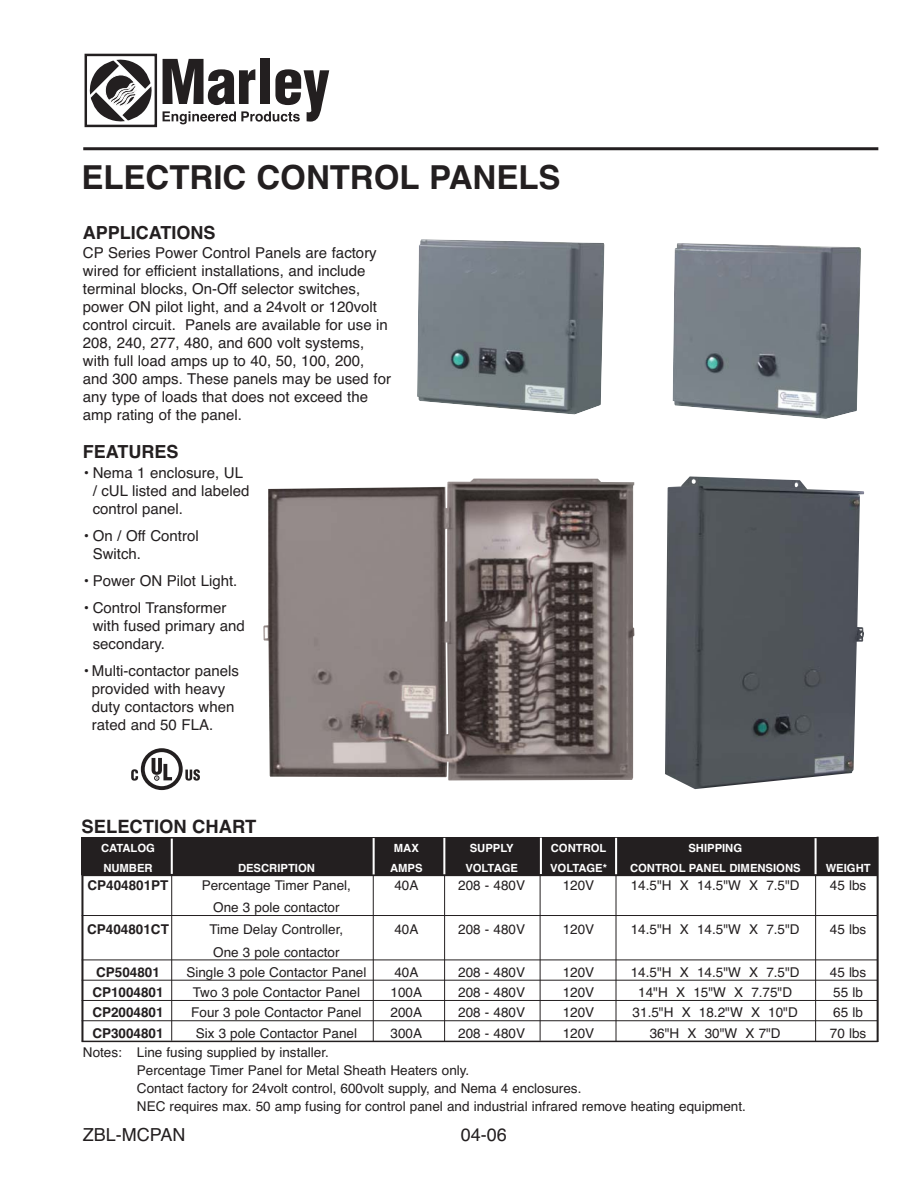
<style>
.page{position:relative;width:918px;height:1188px;background:#fff}
.page>*{position:absolute;margin:0;border:0;box-sizing:border-box;transform-origin:0 0}
.t1{font:700 33px "Helvetica";color:#231f20}
.t2{font:700 18.3px "Helvetica";color:#231f20}
.t3{font:700 18px "Helvetica";color:#231f20}
.t4{font:18px "Helvetica";color:#231f20}
.t5{font:15px/18px "Helvetica";color:#231f20}
.t6{font:13.5px/18px "Helvetica";color:#231f20}
.t7{font:700 13.5px "Helvetica";color:#231f20}
.t8{font:700 11.25px "Helvetica";color:#fff}
</style>
<div class="page">
<hr style="left:83px;top:147px;width:795px;height:3px;background:#231f20">
<svg style="left:131px;top:748px;width:69px;height:42px"></svg>
<div style="left:81px;top:838px;width:797px;height:37px;background:#231f20"></div>
<hr style="left:82px;top:837px;width:796px;height:2px;background:#231f20">
<hr style="left:82px;top:875px;width:796px;height:1px;background:#231f20">
<hr style="left:82px;top:915px;width:796px;height:1px;background:#231f20">
<hr style="left:82px;top:960px;width:796px;height:1px;background:#231f20">
<hr style="left:82px;top:980px;width:796px;height:1px;background:#231f20">
<hr style="left:82px;top:1000px;width:796px;height:1px;background:#231f20">
<hr style="left:82px;top:1020px;width:796px;height:1px;background:#231f20">
<hr style="left:82px;top:1041px;width:796px;height:1px;background:#231f20">
<hr style="left:171px;top:875px;width:1px;height:166px;background:#231f20">
<hr style="left:444px;top:838px;width:1px;height:203px;background:#231f20">
<hr style="left:540px;top:838px;width:1px;height:203px;background:#231f20">
<hr style="left:616px;top:838px;width:1px;height:203px;background:#231f20">
<hr style="left:815px;top:838px;width:1px;height:203px;background:#231f20">
<hr style="left:877px;top:837px;width:2px;height:205px;background:#231f20">
<hr style="left:81px;top:838px;width:2px;height:204px;background:#231f20">
<hr style="left:171px;top:839px;width:2px;height:35px;background:#fff">
<hr style="left:373px;top:875px;width:1px;height:166px;background:#231f20">
<hr style="left:373px;top:838px;width:2px;height:36px;background:#fff">
<hr style="left:443px;top:838px;width:2px;height:36px;background:#fff">
<hr style="left:540px;top:838px;width:2px;height:36px;background:#fff">
<hr style="left:615px;top:838px;width:2px;height:36px;background:#fff">
<hr style="left:815px;top:838px;width:2px;height:36px;background:#fff">
<img style="left:417px;top:239px;width:187px;height:176px">
<img style="left:263px;top:479px;width:371px;height:301px">
<img style="left:673px;top:243px;width:188px;height:176px">
<img style="left:665px;top:476px;width:199px;height:313px">
<div style="left:85px;top:54px;width:72px;height:73px;border:2px solid #231f20"></div>
<svg style="left:89px;top:59px;width:63px;height:63px"></svg>
<svg style="left:163px;top:59px;width:166px;height:65px"></svg>
<h1 class="t1" style="left:81px;top:165px;width:481px">ELECTRIC CONTROL PANELS</h1>
<h3 class="t3" style="left:83px;top:226px;width:134px">APPLICATIONS</h3>
<p class="t5" style="left:83px;top:245px;width:310px">CP Series Power Control Panels are factory wired for efficient installations, and include terminal blocks, On-Off selector switches, power ON pilot light, and a 24volt or 120volt control circuit. Panels are available for use in 208, 240, 277, 480, and 600 volt systems, with full load amps up to 40, 50, 100, 200, and 300 amps. These panels may be used for any type of loads that does not exceed the amp rating of the panel.</p>
<h3 class="t3" style="left:83px;top:446px;width:97px">FEATURES</h3>
<p class="t5" style="left:93px;top:465px;width:158px;text-indent:-10px">• Nema 1 enclosure, UL / cUL listed and labeled control panel.</p>
<p class="t5" style="left:93px;top:528px;width:107px;text-indent:-10px">• On / Off Control<br>Switch.</p>
<p class="t5" style="left:83px;top:573px;width:156px">• Power ON Pilot Light.</p>
<p class="t5" style="left:93px;top:600px;width:154px;text-indent:-10px">• Control Transformer with fused primary and secondary.</p>
<p class="t5" style="left:92px;top:663px;width:149px;text-indent:-9px">• Multi-contactor panels provided with heavy duty contactors when rated and 50 FLA.</p>
<h2 class="t2" style="left:82px;top:820px;width:176px">SELECTION CHART</h2>
<p class="t8" style="left:101px;top:844px;width:55px">CATALOG</p>
<p class="t8" style="left:394px;top:844px;width:26px">MAX</p>
<p class="t8" style="left:470px;top:844px;width:45px">SUPPLY</p>
<p class="t8" style="left:551px;top:844px;width:57px">CONTROL</p>
<p class="t8" style="left:688px;top:844px;width:55px">SHIPPING</p>
<p class="t8" style="left:103px;top:864px;width:51px">NUMBER</p>
<p class="t8" style="left:238px;top:864px;width:78px">DESCRIPTION</p>
<p class="t8" style="left:390px;top:864px;width:34px">AMPS</p>
<p class="t8" style="left:465px;top:864px;width:54px">VOLTAGE</p>
<p class="t8" style="left:550px;top:864px;width:59px">VOLTAGE*</p>
<p class="t8" style="left:630px;top:864px;width:172px">CONTROL PANEL DIMENSIONS</p>
<p class="t8" style="left:826px;top:864px;width:46px">WEIGHT</p>
<p class="t7" style="left:88px;top:880px;width:83px">CP404801PT</p>
<p class="t6" style="left:202px;top:877px;width:151px">Percentage Timer Panel,</p>
<p class="t6" style="left:394px;top:877px;width:26px">40A</p>
<p class="t6" style="left:458px;top:877px;width:68px">208 - 480V</p>
<p class="t6" style="left:563px;top:877px;width:33px">120V</p>
<p class="t6" style="left:631px;top:877px;width:170px">14.5"H X 14.5"W X 7.5"D</p>
<p class="t6" style="left:830px;top:877px;width:38px">45 lbs</p>
<p class="t6" style="left:213px;top:900px;width:128px">One 3 pole contactor</p>
<p class="t7" style="left:87px;top:925px;width:83px">CP404801CT</p>
<p class="t6" style="left:210px;top:922px;width:135px">Time Delay Controller,</p>
<p class="t6" style="left:394px;top:922px;width:26px">40A</p>
<p class="t6" style="left:458px;top:922px;width:68px">208 - 480V</p>
<p class="t6" style="left:563px;top:922px;width:33px">120V</p>
<p class="t6" style="left:631px;top:922px;width:170px">14.5"H X 14.5"W X 7.5"D</p>
<p class="t6" style="left:830px;top:922px;width:38px">45 lbs</p>
<p class="t6" style="left:213px;top:944px;width:128px">One 3 pole contactor</p>
<p class="t7" style="left:96px;top:967px;width:65px">CP504801</p>
<p class="t6" style="left:186px;top:964px;width:182px">Single 3 pole Contactor Panel</p>
<p class="t6" style="left:394px;top:964px;width:26px">40A</p>
<p class="t6" style="left:458px;top:964px;width:68px">208 - 480V</p>
<p class="t6" style="left:563px;top:964px;width:33px">120V</p>
<p class="t6" style="left:631px;top:964px;width:170px">14.5"H X 14.5"W X 7.5"D</p>
<p class="t6" style="left:830px;top:964px;width:38px">45 lbs</p>
<p class="t7" style="left:92px;top:987px;width:73px">CP1004801</p>
<p class="t6" style="left:193px;top:985px;width:169px">Two 3 pole Contactor Panel</p>
<p class="t6" style="left:391px;top:985px;width:33px">100A</p>
<p class="t6" style="left:458px;top:985px;width:68px">208 - 480V</p>
<p class="t6" style="left:563px;top:985px;width:33px">120V</p>
<p class="t6" style="left:638px;top:985px;width:155px">14"H X 15"W X 7.75"D</p>
<p class="t6" style="left:833px;top:985px;width:31px">55 lb</p>
<p class="t7" style="left:92px;top:1008px;width:73px">CP2004801</p>
<p class="t6" style="left:191px;top:1005px;width:172px">Four 3 pole Contactor Panel</p>
<p class="t6" style="left:391px;top:1005px;width:33px">200A</p>
<p class="t6" style="left:458px;top:1005px;width:68px">208 - 480V</p>
<p class="t6" style="left:563px;top:1005px;width:33px">120V</p>
<p class="t6" style="left:633px;top:1005px;width:167px">31.5"H X 18.2"W X 10"D</p>
<p class="t6" style="left:833px;top:1005px;width:31px">65 lb</p>
<p class="t7" style="left:92px;top:1028px;width:73px">CP3004801</p>
<p class="t6" style="left:196px;top:1025px;width:163px">Six 3 pole Contactor Panel</p>
<p class="t6" style="left:391px;top:1025px;width:33px">300A</p>
<p class="t6" style="left:458px;top:1025px;width:68px">208 - 480V</p>
<p class="t6" style="left:563px;top:1025px;width:33px">120V</p>
<p class="t6" style="left:650px;top:1025px;width:133px">36"H X 30"W X 7"D</p>
<p class="t6" style="left:830px;top:1025px;width:38px">70 lbs</p>
<p class="t6" style="left:137px;top:1045px;width:610px;text-indent:-54px">Notes: Line fusing supplied by installer.<br>Percentage Timer Panel for Metal Sheath Heaters only.<br>Contact factory for 24volt control, 600volt supply, and Nema 4 enclosures.<br>NEC requires max. 50 amp fusing for control panel and industrial infrared remove heating equipment.</p>
<h3 class="t4" style="left:83px;top:1128px;width:104px">ZBL-MCPAN</h3>
<h3 class="t4" style="left:461px;top:1128px;width:48px">04-06</h3>
</div>
